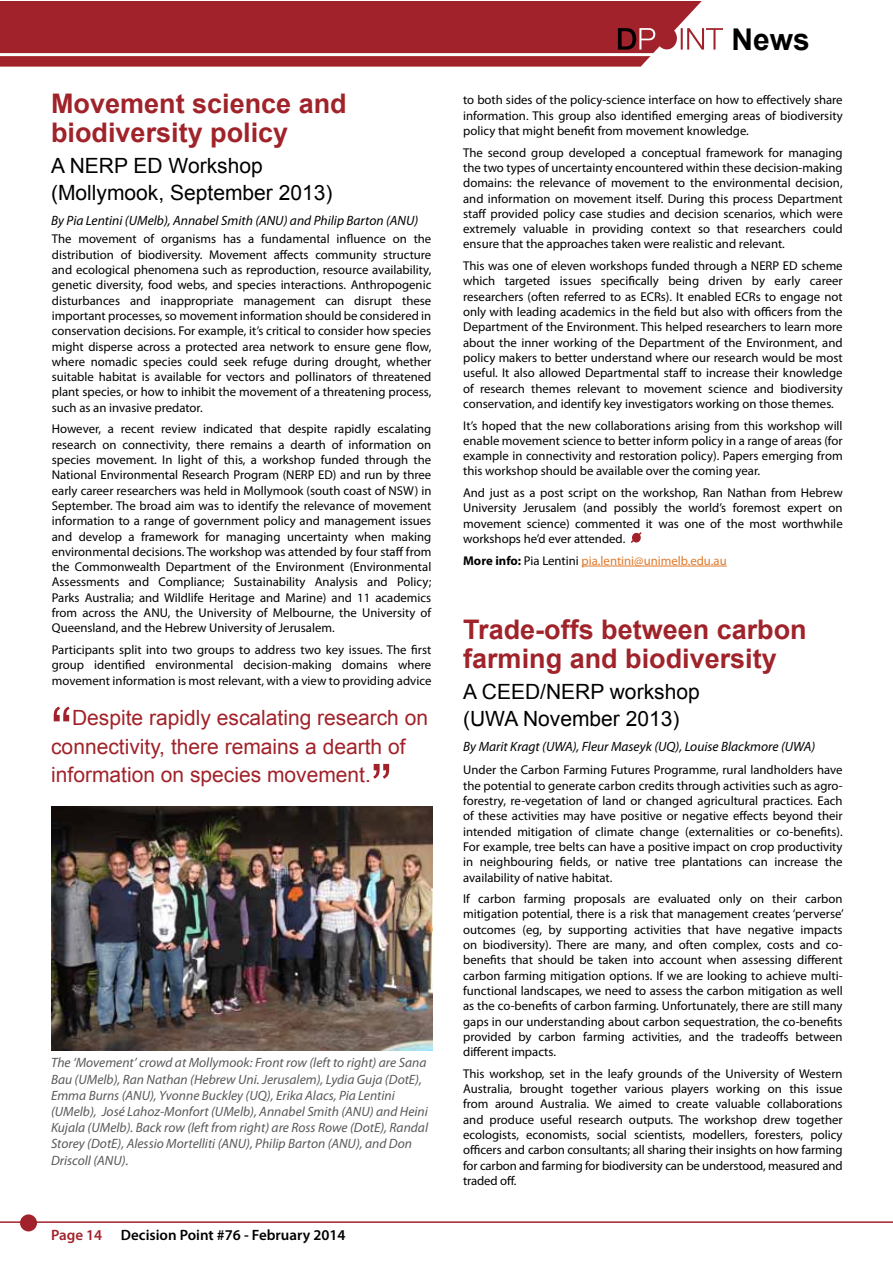
<style>
.page{position:relative;width:893px;height:1263px;background:#fff}
.page>*{position:absolute;margin:0;border:0;box-sizing:border-box;transform-origin:0 0}
.t1{font:63px "Arial";color:#a1222a}
.t2{font:700 30px "Arial";color:#000}
.t3{font:700 27px/28.5px "Arial";color:#a0232a}
.t4{font:21px/28.5px "Arial";color:#a1222a}
.t5{font:21px/27px "Arial";color:#000}
.t6{font:600 15px "Myriad Pro";color:#000}
.t7{font:italic 13.5px/16.2px "Myriad Pro";color:#58595b}
.t8{font:italic 13.5px "Myriad Pro";color:#000}
.t9{font:12.75px/15.3px "Myriad Pro";color:#000;text-align:justify}
.t10{font:12.75px "Myriad Pro";color:#e0792b}
.s1{color:#a1222a}
.s2{font-weight:700;color:#000}
.s3{color:#000}
</style>
<div class="page">
<div style="left:20px;top:1214px;width:17px;height:17px;background:#a1222a;border-radius:50%"></div>
<hr style="left:0;top:1221px;width:892px;height:2px;background:#a1222a">
<svg style="left:0;top:50px;width:656px;height:17px;background:#a52c33"></svg>
<div style="left:0;top:1px;width:723px;height:49px;background:#a1222a"></div>
<hr style="left:0;top:53px;width:668px;height:3px;background:#fff">
<img style="left:52px;top:806px;width:380px;height:244px">
<hr style="left:582px;top:566px;width:145px;height:1px;background:#e0792b">
<svg style="left:631px;top:532px;width:11px;height:11px"></svg>
<h3 class="t3" style="left:51px;top:90px;width:297px">Movement science and biodiversity policy</h3>
<h3 class="t5" style="left:51px;top:152px;width:283px">A NERP ED Workshop (Mollymook, September 2013)</h3>
<p class="t8" style="left:51px;top:212px;width:369px">By Pia Lentini (UMelb), Annabel Smith (ANU) and Philip Barton (ANU)</p>
<p class="t9" style="left:52px;top:231px;width:381px">The movement of organisms has a fundamental influence on the distribution of biodiversity. Movement affects community structure and ecological phenomena such as reproduction, resource availability, genetic diversity, food webs, and species interactions. Anthropogenic disturbances and inappropriate management can disrupt these important processes, so movement information should be considered in conservation decisions. For example, it’s critical to consider how species might disperse across a protected area network to ensure gene flow, where nomadic species could seek refuge during drought, whether suitable habitat is available for vectors and pollinators of threatened plant species, or how to inhibit the movement of a threatening process, such as an invasive predator.</p>
<p class="t9" style="left:52px;top:421px;width:381px">However, a recent review indicated that despite rapidly escalating research on connectivity, there remains a dearth of information on species movement. In light of this, a workshop funded through the National Environmental Research Program (NERP ED) and run by three early career researchers was held in Mollymook (south coast of NSW) in September. The broad aim was to identify the relevance of movement information to a range of government policy and management issues and develop a framework for managing uncertainty when making environmental decisions. The workshop was attended by four staff from the Commonwealth Department of the Environment (Environmental Assessments and Compliance; Sustainability Analysis and Policy; Parks Australia; and Wildlife Heritage and Marine) and 11 academics from across the ANU, the University of Melbourne, the University of Queensland, and the Hebrew University of Jerusalem.</p>
<p class="t9" style="left:52px;top:642px;width:381px">Participants split into two groups to address two key issues. The first group identified environmental decision-making domains where movement information is most relevant, with a view to providing advice</p>
<h1 class="t1" style="left:51px;top:695px;width:22px">“</h1>
<h3 class="t4" style="left:51px;top:704px;width:378px;text-indent:21px">Despite rapidly escalating research on connectivity, there remains a dearth of information on species movement.</h3>
<h1 class="t1" style="left:371px;top:752px;width:22px">”</h1>
<p class="t7" style="left:51px;top:1054px;width:379px">The ‘Movement’ crowd at Mollymook: Front row (left to right) are Sana Bau (UMelb), Ran Nathan (Hebrew Uni. Jerusalem), Lydia Guja (DotE), Emma Burns (ANU), Yvonne Buckley (UQ), Erika Alacs, Pia Lentini (UMelb), José Lahoz-Monfort (UMelb), Annabel Smith (ANU) and Heini Kujala (UMelb). Back row (left from right) are Ross Rowe (DotE), Randal Storey (DotE), Alessio Mortelliti (ANU), Philip Barton (ANU), and Don Driscoll (ANU).</p>
<p class="t6" style="left:51px;top:1225px;width:296px"><span class="s1">Page 14</span> Decision Point #76 - February 2014</p>
<h2 class="t2" style="left:731px;top:23px;width:80px">News</h2>
<p class="t9" style="left:463px;top:92px;width:381px">to both sides of the policy-science interface on how to effectively share information. This group also identified emerging areas of biodiversity policy that might benefit from movement knowledge.</p>
<p class="t9" style="left:463px;top:145px;width:381px">The second group developed a conceptual framework for managing the two types of uncertainty encountered within these decision-making domains: the relevance of movement to the environmental decision, and information on movement itself. During this process Department staff provided policy case studies and decision scenarios, which were extremely valuable in providing context so that researchers could ensure that the approaches taken were realistic and relevant.</p>
<p class="t9" style="left:463px;top:258px;width:381px">This was one of eleven workshops funded through a NERP ED scheme which targeted issues specifically being driven by early career researchers (often referred to as ECRs). It enabled ECRs to engage not only with leading academics in the field but also with officers from the Department of the Environment. This helped researchers to learn more about the inner working of the Department of the Environment, and policy makers to better understand where our research would be most useful. It also allowed Departmental staff to increase their knowledge of research themes relevant to movement science and biodiversity conservation, and identify key investigators working on those themes.</p>
<p class="t9" style="left:463px;top:417px;width:381px">It’s hoped that the new collaborations arising from this workshop will enable movement science to better inform policy in a range of areas (for example in connectivity and restoration policy). Papers emerging from this workshop should be available over the coming year.</p>
<p class="t9" style="left:463px;top:485px;width:381px">And just as a post script on the workshop, Ran Nathan from Hebrew University Jerusalem (and possibly the world’s foremost expert on movement science) commented it was one of the most worthwhile workshops he’d ever attended.</p>
<p class="t10" style="left:463px;top:553px;width:265px"><span class="s2">More info:</span> <span class="s3">Pia Lentini</span> pia.lentini@unimelb.edu.au</p>
<h3 class="t3" style="left:463px;top:615px;width:345px">Trade-offs between carbon farming and biodiversity</h3>
<h3 class="t5" style="left:463px;top:678px;width:238px">A CEED/NERP workshop (UWA November 2013)</h3>
<p class="t8" style="left:463px;top:738px;width:354px">By Marit Kragt (UWA), Fleur Maseyk (UQ), Louise Blackmore (UWA)</p>
<p class="t9" style="left:463px;top:762px;width:381px">Under the Carbon Farming Futures Programme, rural landholders have the potential to generate carbon credits through activities such as agro&shy;forestry, re-vegetation of land or changed agricultural practices. Each of these activities may have positive or negative effects beyond their intended mitigation of climate change (externalities or co-benefits).<br>For example, tree belts can have a positive impact on crop productivity in neighbouring fields, or native tree plantations can increase the availability of native habitat.</p>
<p class="t9" style="left:463px;top:891px;width:382px">If carbon farming proposals are evaluated only on their carbon mitigation potential, there is a risk that management creates ‘perverse’ outcomes (eg, by supporting activities that have negative impacts on biodiversity). There are many, and often complex, costs and co&shy;benefits that should be taken into account when assessing different carbon farming mitigation options. If we are looking to achieve multi&shy;functional landscapes, we need to assess the carbon mitigation as well as the co-benefits of carbon farming. Unfortunately, there are still many gaps in our understanding about carbon sequestration, the co-benefits provided by carbon farming activities, and the tradeoffs between different impacts.</p>
<p class="t9" style="left:463px;top:1066px;width:381px">This workshop, set in the leafy grounds of the University of Western Australia, brought together various players working on this issue from around Australia. We aimed to create valuable collaborations and produce useful research outputs. The workshop drew together ecologists, economists, social scientists, modellers, foresters, policy officers and carbon consultants; all sharing their insights on how farming for carbon and farming for biodiversity can be understood, measured and traded off.</p>
</div>
